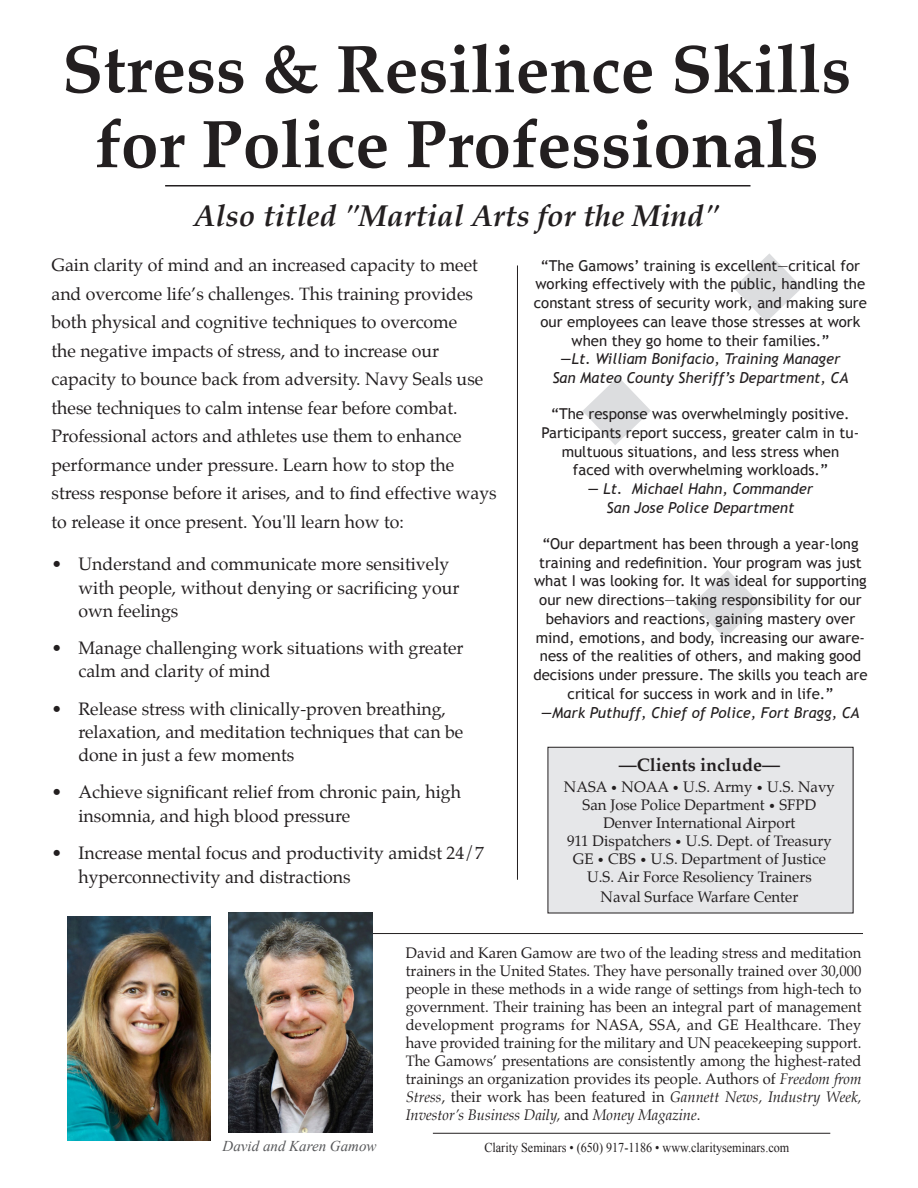
<style>
.page{position:relative;width:918px;height:1188px;background:#fff}
.page>*{position:absolute;margin:0;border:0;box-sizing:border-box;transform-origin:0 0}
.t1{font:700 67.5px/75px "Palatino";color:#231f20;text-align:center}
.t2{font:italic 700 30px "Palatino";color:#231f20}
.t3{font:700 18px "Palatino";color:#231f20}
.t4{font:17.7px/28.5px "Palatino";color:#231f20}
.t5{font:15px/18px "Palatino";color:#231f20;text-align:justify}
.t6{font:15px/18.8px "Trebuchet MS";color:#231f20;text-align:center}
.t7{font:italic 15px/18.8px "Trebuchet MS";color:#231f20;text-align:center}
.t8{font:italic 15px "Times New Roman";color:#57585a}
.t9{font:13.5px "Times New Roman";color:#231f20;scale:.9 1}
.s1{font-size:12px}
.s2{font-style:italic}
</style>
<div class="page">
<svg style="left:583px;top:377px;width:68px;height:68px"></svg>
<svg style="left:692px;top:570px;width:68px;height:68px"></svg>
<svg style="left:734px;top:253px;width:68px;height:69px"></svg>
<hr style="left:245px;top:933px;width:618px;height:1px;background:#231f20">
<hr style="left:517px;top:265px;width:1px;height:615px;background:#231f20">
<hr style="left:165px;top:185px;width:586px;height:2px;background:#231f20">
<hr style="left:433px;top:1133px;width:397px;height:1px;background:#231f20">
<img style="left:229px;top:913px;width:144px;height:219px">
<img style="left:68px;top:917px;width:143px;height:223px">
<div style="left:548px;top:747px;width:305px;height:166px;background:#e6e7e9"></div>
<div style="left:548px;top:747px;width:305px;height:166px;border:1px solid #231f20"></div>
<h1 class="t1" style="left:62px;top:30px;width:791px">Stress &amp; Resilience Skills for Police Professionals</h1>
<h2 class="t2" style="left:194px;top:192px;width:526px">Also titled "Martial Arts for the Mind"</h2>
<p class="t6" style="left:534px;top:256px;width:335px">“The Gamows’ training is excellent—critical for working effectively with the public, handling the constant stress of security work, and making sure our employees can leave those stresses at work when they go home to their families.”</p>
<p class="t7" style="left:552px;top:350px;width:298px">—Lt. William Bonifacio, Training Manager<br>San Mateo County Sheriff’s Department, CA</p>
<p class="t6" style="left:542px;top:405px;width:319px">“The response was overwhelmingly positive.<br>Participants report success, greater calm in tu&shy;multuous situations, and less stress when faced with overwhelming workloads.”</p>
<p class="t7" style="left:588px;top:480px;width:227px">— Lt. Michael Hahn, Commander<br>San Jose Police Department</p>
<p class="t6" style="left:533px;top:534px;width:336px">“Our department has been through a year-long training and redefinition. Your program was just what I was looking for. It was ideal for supporting our new directions—taking responsibility for our behaviors and reactions, gaining mastery over mind, emotions, and body, increasing our aware&shy;ness of the realities of others, and making good decisions under pressure. The skills you teach are critical for success in work and in life.”</p>
<p class="t7" style="left:541px;top:703px;width:320px">—Mark Puthuff, Chief of Police, Fort Bragg, CA</p>
<p class="t3" style="left:619px;top:749px;width:163px">—Clients include—</p>
<p class="t5" style="left:564px;top:778px;width:272px;text-align:center">NASA <span class="s1">•</span> NOAA <span class="s1">•</span> U.S. Army <span class="s1">•</span> U.S. Navy San Jose Police Department <span class="s1">•</span> SFPD Denver International Airport<br>911 Dispatchers <span class="s1">•</span> U.S. Dept. of Treasury GE <span class="s1">•</span> CBS <span class="s1">•</span> U.S. Department of Justice U.S. Air Force Resoliency Trainers</p>
<p class="t5" style="left:601px;top:887px;width:199px">Naval Surface Warfare Center</p>
<p class="t4" style="left:52px;top:251px;width:447px">Gain clarity of mind and an increased capacity to meet and overcome life’s challenges. This training provides both physical and cognitive techniques to overcome<br>the negative impacts of stress, and to increase our capacity to bounce back from adversity. Navy Seals use these techniques to calm intense fear before combat.<br>Professional actors and athletes use them to enhance performance under pressure. Learn how to stop the stress response before it arises, and to find effective ways to release it once present. You'll learn how to:</p>
<p class="t4" style="left:79px;top:553px;width:382px;line-height:23.2px;text-indent:-27px">• Understand and communicate more sensitively with people, without denying or sacrificing your own feelings</p>
<p class="t4" style="left:79px;top:636px;width:387px;line-height:23.2px;text-indent:-27px">• Manage challenging work situations with greater calm and clarity of mind</p>
<p class="t4" style="left:79px;top:697px;width:386px;line-height:23.2px;text-indent:-27px">• Release stress with clinically-proven breathing, relaxation, and meditation techniques that can be done in just a few moments</p>
<p class="t4" style="left:79px;top:781px;width:384px;line-height:23.2px;text-indent:-27px">• Achieve significant relief from chronic pain, high insomnia, and high blood pressure</p>
<p class="t4" style="left:79px;top:841px;width:407px;line-height:24px;text-indent:-27px">• Increase mental focus and productivity amidst 24/7 hyperconnectivity and distractions</p>
<p class="t8" style="left:223px;top:1135px;width:156px">David and Karen Gamow</p>
<p class="t5" style="left:406px;top:943px;width:457px">David and Karen Gamow are two of the leading stress and meditation trainers in the United States. They have personally trained over 30,000 people in these methods in a wide range of settings from high-tech to government. Their training has been an integral part of management development programs for NASA, SSA, and GE Healthcare. They have provided training for the military and UN peacekeeping support.<br>The Gamows’ presentations are consistently among the highest-rated trainings an organization provides its people. Authors of <span class="s2">Freedom from Stress</span>, their work has been featured in <span class="s2">Gannett News, Industry Week, Investor’s Business Daily,</span> and <span class="s2">Money Magazine</span>.</p>
<p class="t9" style="left:484px;top:1139px;width:340px">Clarity Seminars • (650) 917-1186 • www.clarityseminars.com</p>
</div>
